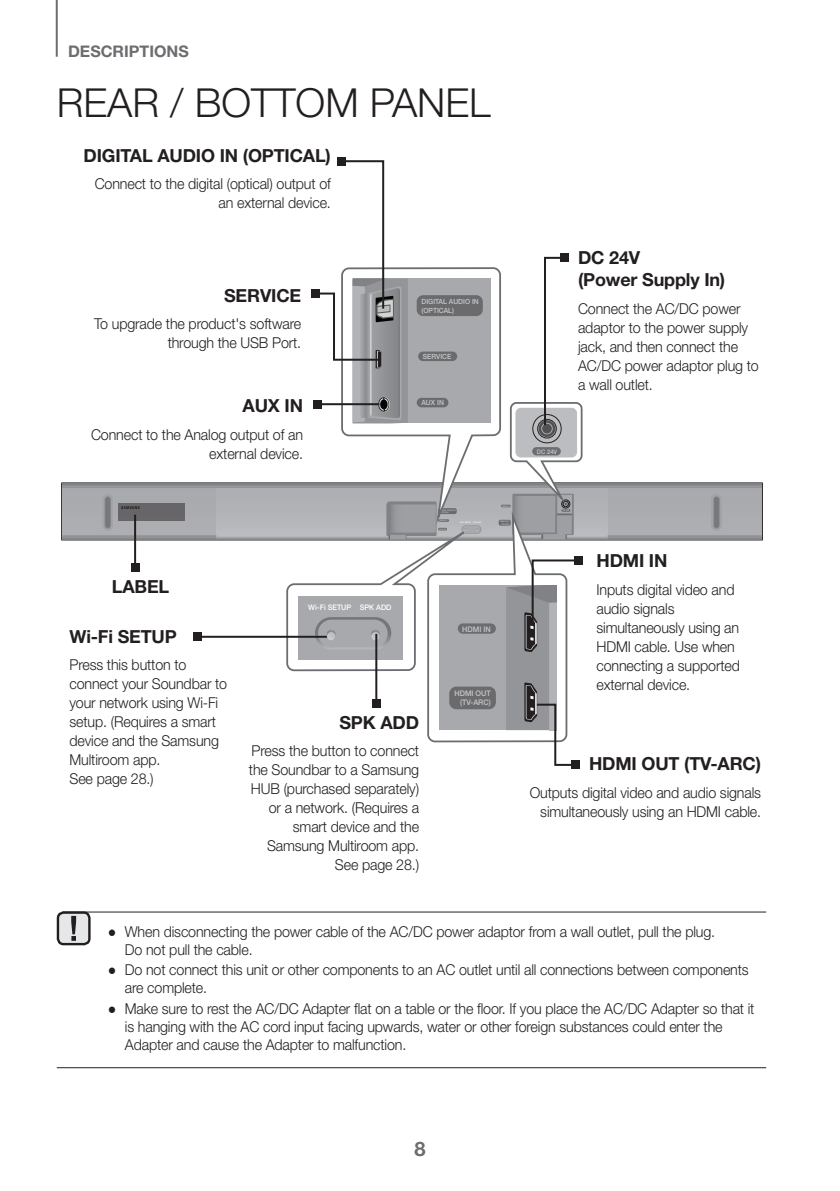
<style>
.page{position:relative;width:840px;height:1191px;background:#fff}
.page>*{position:absolute;margin:0;border:0;box-sizing:border-box;transform-origin:0 0}
.Title1{font:300 40px "Helvetica Neue cp";color:#231f20}
.t1{font:700 20px "Helvetica Neue cp";color:#6c6d70}
.t2{font:700 18px/22px "Helvetica Neue cp";letter-spacing:-.01em;color:#231f20}
.t3{font:700 16px "Helvetica Neue cp";color:#6c6d70}
.t4{font:300 15px/19px "Helvetica Neue cp";letter-spacing:-.01em;color:#231f20;scale:.95 1}
.t5{font:500 7.8px/9.2px "Helvetica Neue cp";color:#c7c8ca;text-align:right;scale:.95 1}
.t6{font:500 7.6px "Helvetica Neue cp";color:#fff;scale:.95 1}
.t7{font:500 7.2px/8.6px "Helvetica Neue cp";color:#c7c8ca;scale:.95 1}
.t8{font:500 6.2px "Helvetica Neue cp";color:#c7c8ca;scale:.95 1}
.s1{font-family:"Arial";font-weight:400}
</style>
<div class="page">
<hr style="left:56px;top:0;width:2px;height:57px;background:#6c6d70">
<hr style="left:62px;top:911px;width:703px;height:1px;background:#231f20">
<hr style="left:57px;top:1067px;width:708px;height:1px;background:#231f20">
<svg style="left:61px;top:482px;width:701px;height:58px"></svg>
<div style="left:62px;top:487px;width:699px;height:52px;background:#aaabaf"></div>
<div style="left:216px;top:487px;width:391px;height:52px;background:#b1b2b6"></div>
<div style="left:104px;top:496px;width:7px;height:33px;border:1px solid #909295;border-radius:4px"></div>
<div style="left:104px;top:496px;width:8px;height:33px;border:1px solid #939598;border-radius:4px"></div>
<div style="left:104px;top:495px;width:8px;height:34px;border:1px solid #999b9e;border-radius:4px"></div>
<div style="left:103px;top:495px;width:9px;height:34px;border:1px solid #9c9ea1;border-radius:4px"></div>
<div style="left:103px;top:495px;width:9px;height:35px;border:1px solid #a4a5a9;border-radius:5px"></div>
<div style="left:105px;top:497px;width:5px;height:30px;background:#76787b;border-radius:2px"></div>
<div style="left:712px;top:496px;width:7px;height:32px;border:1px solid #8a8c8f;border-radius:4px"></div>
<div style="left:712px;top:496px;width:7px;height:33px;border:1px solid #8f9194;border-radius:4px"></div>
<div style="left:712px;top:496px;width:8px;height:33px;border:1px solid #939598;border-radius:4px"></div>
<div style="left:712px;top:495px;width:8px;height:34px;border:1px solid #9a9c9f;border-radius:4px"></div>
<div style="left:711px;top:495px;width:9px;height:34px;border:1px solid #9c9ea1;border-radius:4px"></div>
<div style="left:711px;top:495px;width:9px;height:35px;border:1px solid #a4a5a9;border-radius:5px"></div>
<hr style="left:714px;top:497px;width:4px;height:30px;background:#76787b;border-radius:2px">
<div style="left:118px;top:503px;width:66px;height:18px;background:#676568"></div>
<svg style="left:121px;top:506px;width:18px;height:3px"></svg>
<hr style="left:62px;top:487px;width:699px;height:1px;background:#808285">
<hr style="left:62px;top:535px;width:154px;height:1px;background:#808285">
<hr style="left:607px;top:535px;width:154px;height:1px;background:#808285">
<svg style="left:62px;top:483px;width:699px;height:4px;background:#888a8d"></svg>
<div style="left:571px;top:761px;width:8px;height:8px;background:#231f20"></div>
<div style="left:337px;top:157px;width:8px;height:8px;background:#231f20"></div>
<hr style="left:134px;top:515px;width:2px;height:52px;background:#231f20">
<div style="left:131px;top:563px;width:8px;height:8px;background:#231f20"></div>
<svg style="left:285px;top:159px;width:298px;height:608px"></svg>
<div style="left:574px;top:556px;width:8px;height:8px;background:#231f20"></div>
<hr style="left:197px;top:636px;width:130px;height:2px;background:#231f20">
<div style="left:193px;top:633px;width:8px;height:8px;background:#231f20"></div>
<hr style="left:375px;top:634px;width:2px;height:69px;background:#231f20">
<div style="left:372px;top:699px;width:8px;height:8px;background:#231f20"></div>
<div style="left:58px;top:912px;width:31px;height:32px;background:#e6e7e9;border-radius:6px"></div>
<div style="left:57px;top:911px;width:34px;height:34px;border:2px solid #231f20;border-radius:6px"></div>
<svg style="left:71px;top:916px;width:5px;height:24px"></svg>
<p class="t3" style="left:68px;top:42px;width:122px">DESCRIPTIONS</p>
<p class="Title1" style="left:57px;top:79px;width:435px">REAR / BOTTOM PANEL</p>
<p class="t2" style="left:83px;top:145px;width:249px">DIGITAL AUDIO IN (OPTICAL)</p>
<p class="t4" style="left:95px;top:175px;width:250px;text-align:right">Connect to the digital (optical) output of an external device.</p>
<p class="t2" style="left:224px;top:284px;width:79px">SERVICE</p>
<p class="t4" style="left:94px;top:314px;width:219px;text-align:right">To upgrade the product's software through the USB Port.</p>
<p class="t2" style="left:242px;top:395px;width:62px">AUX IN</p>
<p class="t4" style="left:91px;top:425px;width:224px;text-align:right">Connect to the Analog output of an external device.</p>
<p class="t7" style="left:421px;top:297px;width:62px">DIGITAL AUDIO IN (OPTICAL)</p>
<p class="t7" style="left:422px;top:352px;width:31px">SERVICE</p>
<p class="t7" style="left:421px;top:398px;width:25px">AUX IN</p>
<p class="t2" style="left:112px;top:575px;width:59px">LABEL</p>
<p class="t6" style="left:308px;top:603px;width:89px">Wi-Fi SETUP SPK ADD</p>
<p class="t2" style="left:69px;top:625px;width:109px">Wi-Fi SETUP</p>
<p class="t4" style="left:69px;top:655px;width:167px">Press this button to connect your Soundbar to your network using Wi-Fi setup. (Requires a smart device and the Samsung<br>Multiroom app.<br>See page 28.)</p>
<p class="t2" style="left:339px;top:711px;width:81px">SPK ADD</p>
<p class="t4" style="left:249px;top:741px;width:180px;text-align:right">Press the button to connect the Soundbar to a Samsung<br>HUB (purchased separately) or a network. (Requires a smart device and the<br>Samsung Multiroom app.<br>See page 28.)</p>
<p class="t5" style="left:462px;top:624px;width:31px">HDMI IN</p>
<p class="t5" style="left:454px;top:688px;width:40px">HDMI OUT (TV-ARC)</p>
<p class="t2" style="left:577px;top:247px;width:149px">DC 24V<br>(Power Supply In)</p>
<p class="t4" style="left:577px;top:299px;width:192px">Connect the AC/DC power adaptor to the power supply jack, and then connect the<br>AC/DC power adaptor plug to a wall outlet.</p>
<p class="t8" style="left:536px;top:448px;width:23px">DC 24V</p>
<p class="t2" style="left:596px;top:550px;width:72px">HDMI IN</p>
<p class="t4" style="left:596px;top:580px;width:152px">Inputs digital video and audio signals simultaneously using an<br>HDMI cable. Use when connecting a supported external device.</p>
<p class="t2" style="left:588px;top:753px;width:173px">HDMI OUT (TV-ARC)</p>
<p class="t4" style="left:529px;top:783px;width:245px;text-align:right">Outputs digital video and audio signals simultaneously using an HDMI cable.</p>
<p class="t4" style="left:125px;top:922px;width:622px;line-height:18px;text-indent:-17px"><span class="s1">●</span> When disconnecting the power cable of the AC/DC power adaptor from a wall outlet, pull the plug.<br>Do not pull the cable.</p>
<p class="t4" style="left:125px;top:961px;width:657px;line-height:18px;text-indent:-17px"><span class="s1">●</span> Do not connect this unit or other components to an AC outlet until all connections between components are complete.</p>
<p class="t4" style="left:125px;top:1000px;width:664px;line-height:18px;text-indent:-17px"><span class="s1">●</span> Make sure to rest the AC/DC Adapter flat on a table or the floor. If you place the AC/DC Adapter so that it is hanging with the AC cord input facing upwards, water or other foreign substances could enter the<br>Adapter and cause the Adapter to malfunction.</p>
<h2 class="t1" style="left:414px;top:1137px;width:13px">8</h2>
</div>
